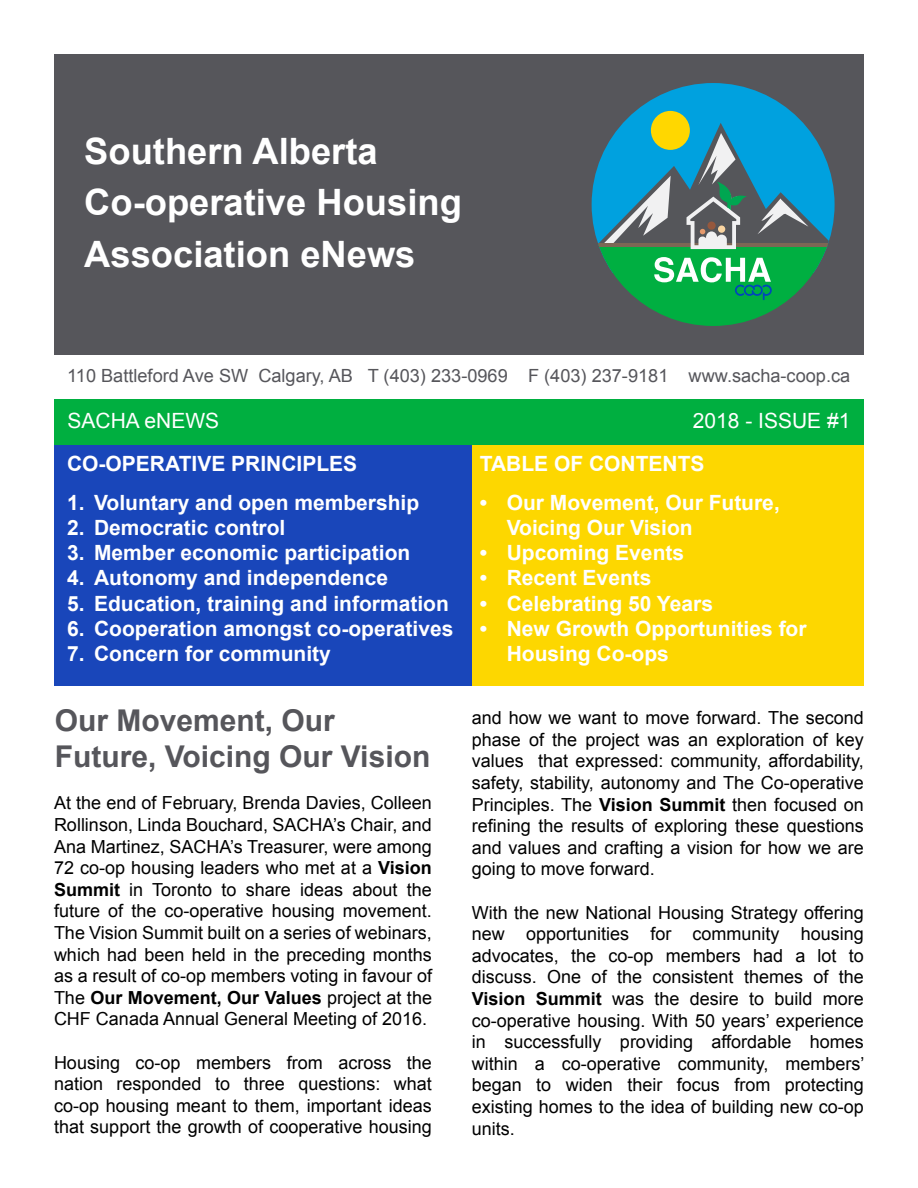
<style>
.page{position:relative;width:918px;height:1188px;background:#fff}
.page>*{position:absolute;margin:0;border:0;box-sizing:border-box;transform-origin:0 0}
.t1{font:700 36.3px/51.4px "Arial";color:#fff}
.t2{font:700 30px/36px "Arial";color:#56565b}
.t3{font:700 21px/25.2px "Arial";color:#fff}
.t4{font:21px "Arial";color:#fff}
.t5{font:18.15px "Arial";color:#56565b}
.t6{font:18px/21.6px "Arial";color:#000;text-align:justify}
.s1{font-weight:700}
</style>
<div class="page">
<div style="left:54px;top:54px;width:810px;height:301px;background:#56565b"></div>
<svg style="left:592px;top:83px;width:243px;height:154px"></svg>
<svg style="left:600px;top:249px;width:226px;height:77px;fill:#00af41"></svg>
<div style="left:651px;top:111px;width:39px;height:39px;background:#ffd700;border-radius:50%"></div>
<svg style="left:596px;top:123px;width:238px;height:126px"></svg>
<svg style="left:654px;top:257px;width:118px;height:43px;background:#42c076"></svg>
<div style="left:54px;top:400px;width:810px;height:45px;background:#00af40"></div>
<div style="left:465px;top:445px;width:399px;height:241px;background:#fdd700"></div>
<div style="left:54px;top:445px;width:418px;height:241px;background:#1946ba"></div>
<h1 class="t1" style="left:84px;top:127px;width:379px">Southern Alberta<br>Co-operative Housing<br>Association eNews</h1>
<p class="t5" style="left:67px;top:364px;width:785px">110 Battleford Ave SW Calgary, AB T (403) 233-0969 F (403) 237-9181 www.sacha-coop.ca</p>
<p class="t4" style="left:68px;top:407px;width:153px">SACHA eNEWS</p>
<p class="t4" style="left:693px;top:407px;width:159px">2018 - ISSUE #1</p>
<p class="t3" style="left:67px;top:452px;width:292px">CO-OPERATIVE PRINCIPLES</p>
<p class="t3" style="left:67px;top:490px;width:354px">1. Voluntary and open membership</p>
<p class="t3" style="left:67px;top:516px;width:220px">2. Democratic control</p>
<p class="t3" style="left:67px;top:541px;width:345px">3. Member economic participation</p>
<p class="t3" style="left:67px;top:566px;width:323px">4. Autonomy and independence</p>
<p class="t3" style="left:67px;top:591px;width:383px">5. Education, training and information</p>
<p class="t3" style="left:67px;top:616px;width:388px">6. Cooperation amongst co-operatives</p>
<p class="t3" style="left:67px;top:642px;width:265px">7. Concern for community</p>
<p class="t3" style="left:480px;top:452px;width:226px">TABLE OF CONTENTS</p>
<p class="t3" style="left:507px;top:490px;width:275px;text-indent:-27px">• Our Movement, Our Future,<br>Voicing Our Vision</p>
<p class="t3" style="left:480px;top:541px;width:206px">• Upcoming Events</p>
<p class="t3" style="left:480px;top:566px;width:173px">• Recent Events</p>
<p class="t3" style="left:480px;top:591px;width:235px">• Celebrating 50 Years</p>
<p class="t3" style="left:507px;top:616px;width:301px;text-indent:-27px">• New Growth Opportunities for<br>Housing Co-ops</p>
<h2 class="t2" style="left:55px;top:704px;width:377px">Our Movement, Our<br>Future, Voicing Our Vision</h2>
<p class="t6" style="left:54px;top:793px;width:380px">At the end of February, Brenda Davies, Colleen Rollinson, Linda Bouchard, SACHA’s Chair, and Ana Martinez, SACHA’s Treasurer, were among 72 co-op housing leaders who met at a <span class="s1">Vision Summit</span> in Toronto to share ideas about the future of the co-operative housing movement.<br>The Vision Summit built on a series of webinars, which had been held in the preceding months as a result of co-op members voting in favour of The <span class="s1">Our Movement, Our Values</span> project at the CHF Canada Annual General Meeting of 2016.</p>
<p class="t6" style="left:54px;top:1052px;width:379px">Housing co-op members from across the nation responded to three questions: what co-op housing meant to them, important ideas that support the growth of cooperative housing</p>
<p class="t6" style="left:472px;top:707px;width:394px">and how we want to move forward. The second phase of the project was an exploration of key values that expressed: community, affordability, safety, stability, autonomy and The Co-operative Principles. The <span class="s1">Vision Summit</span> then focused on refining the results of exploring these questions and values and crafting a vision for how we are going to move forward.</p>
<p class="t6" style="left:472px;top:902px;width:394px">With the new National Housing Strategy offering new opportunities for community housing advocates, the co-op members had a lot to discuss. One of the consistent themes of the <span class="s1">Vision Summit</span> was the desire to build more co-operative housing. With 50 years’ experience in successfully providing affordable homes within a co-operative community, members’ began to widen their focus from protecting existing homes to the idea of building new co-op units.</p>
</div>
